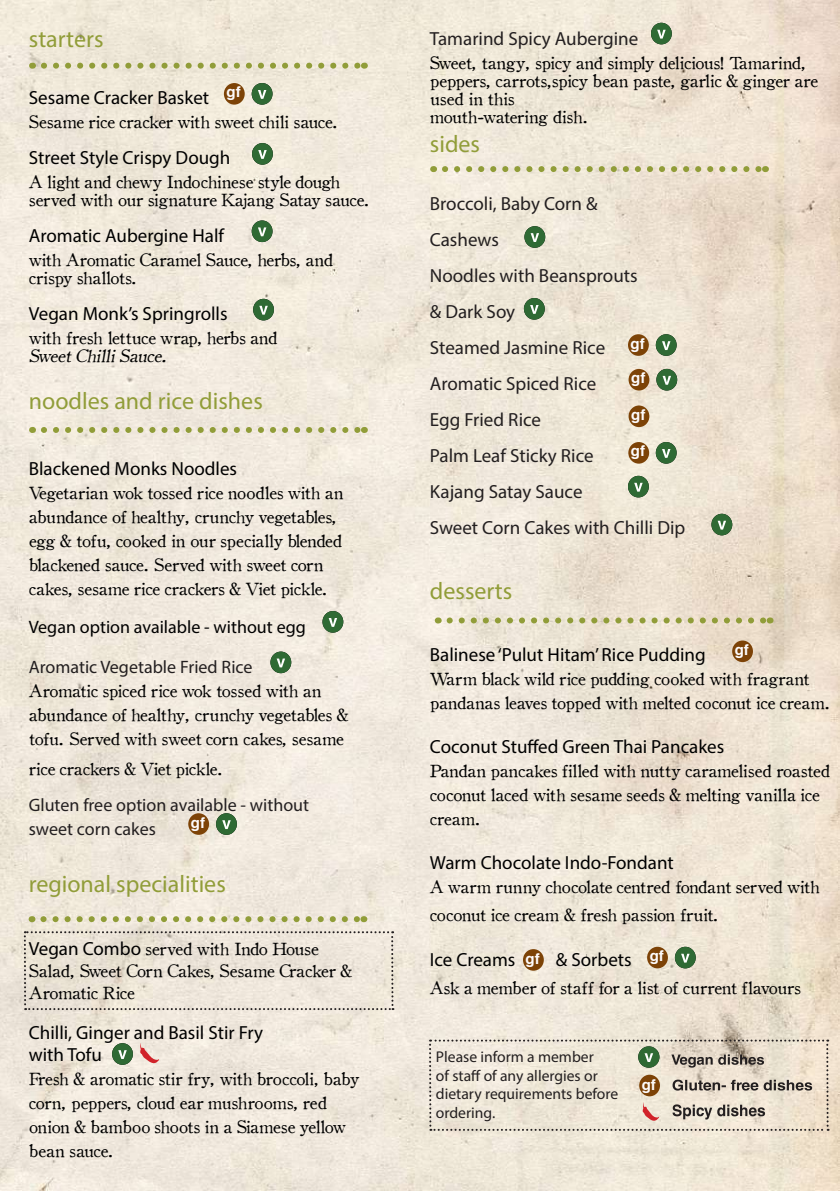
<style>
.page{position:relative;width:840px;height:1191px;background:#fff}
.page>*{position:absolute;margin:0;border:0;box-sizing:border-box;transform-origin:0 0}
.t1{font:24px "Myriad Pro";color:#919d39}
.t2{font:19px/22.8px "Myriad Pro";color:#000}
.t3{font:19px/36px "Myriad Pro";color:#231f20}
.t4{font:18px/24px "Myriad Pro";color:#231f20}
.t5{font:18px "Myriad Pro";color:#000}
.t6{font:17px/24px "Old Style 1 HPLHS";color:#000}
.t7{font:italic 17px "Old Style 1 HPLHS";color:#000}
.t8{font:15.6px/18.8px "Myriad Pro";color:#231f20}
.t9{font:700 15px "Helvetica";color:#fefcfd}
.s1{font-family:"Myriad Pro";font-size:19px}
</style>
<div class="page">
<img style="left:0;top:0;width:839px;height:1191px">
<svg style="left:44px;top:63px;width:314px;height:6px;background:#caca9a"></svg>
<svg style="left:44px;top:427px;width:314px;height:6px;background:#caca9c"></svg>
<svg style="left:444px;top:166px;width:314px;height:6px;background:#cac999"></svg>
<svg style="left:43px;top:916px;width:314px;height:6px;background:#cbcb9d"></svg>
<div style="left:224px;top:83px;width:20px;height:22px;background:#7d4307;border-radius:50%"></div>
<div style="left:251px;top:83px;width:21px;height:22px;background:#2f6a34;border-radius:50%"></div>
<svg style="left:258px;top:90px;width:9px;height:9px"></svg>
<div style="left:188px;top:813px;width:21px;height:22px;background:#7d4307;border-radius:50%"></div>
<div style="left:216px;top:813px;width:21px;height:22px;background:#2f6a34;border-radius:50%"></div>
<svg style="left:222px;top:820px;width:9px;height:10px"></svg>
<div style="left:252px;top:143px;width:21px;height:22px;background:#2f6a34;border-radius:50%"></div>
<svg style="left:258px;top:150px;width:9px;height:9px"></svg>
<div style="left:253px;top:299px;width:21px;height:21px;background:#2f6a34;border-radius:50%"></div>
<svg style="left:259px;top:305px;width:9px;height:10px"></svg>
<div style="left:251px;top:220px;width:21px;height:22px;background:#2f6a34;border-radius:50%"></div>
<svg style="left:258px;top:227px;width:9px;height:10px"></svg>
<div style="left:322px;top:611px;width:21px;height:21px;background:#2f6a34;border-radius:50%"></div>
<svg style="left:328px;top:618px;width:9px;height:9px"></svg>
<div style="left:270px;top:651px;width:21px;height:22px;background:#2f6a34;border-radius:50%"></div>
<svg style="left:276px;top:658px;width:9px;height:10px"></svg>
<div style="left:112px;top:1043px;width:21px;height:21px;background:#2f6a34;border-radius:50%"></div>
<svg style="left:118px;top:1050px;width:9px;height:9px"></svg>
<div style="left:650px;top:23px;width:21px;height:21px;background:#2f6a34;border-radius:50%"></div>
<svg style="left:657px;top:29px;width:9px;height:10px"></svg>
<div style="left:628px;top:369px;width:21px;height:21px;background:#7d4307;border-radius:50%"></div>
<div style="left:656px;top:369px;width:20px;height:21px;background:#2f6a34;border-radius:50%"></div>
<svg style="left:662px;top:375px;width:9px;height:10px"></svg>
<div style="left:628px;top:405px;width:21px;height:22px;background:#7d4307;border-radius:50%"></div>
<div style="left:628px;top:442px;width:20px;height:21px;background:#7d4307;border-radius:50%"></div>
<div style="left:627px;top:476px;width:21px;height:21px;background:#2f6a34;border-radius:50%"></div>
<svg style="left:634px;top:482px;width:9px;height:10px"></svg>
<div style="left:523px;top:298px;width:21px;height:22px;background:#2f6a34;border-radius:50%"></div>
<svg style="left:530px;top:305px;width:9px;height:9px"></svg>
<svg style="left:449px;top:617px;width:314px;height:6px;background:#cac898"></svg>
<div style="left:731px;top:640px;width:21px;height:22px;background:#7d4307;border-radius:50%"></div>
<div style="left:522px;top:949px;width:21px;height:21px;background:#7d4307;border-radius:50%"></div>
<div style="left:646px;top:946px;width:21px;height:22px;background:#7d4307;border-radius:50%"></div>
<div style="left:674px;top:946px;width:21px;height:22px;background:#2f6a34;border-radius:50%"></div>
<svg style="left:681px;top:953px;width:9px;height:10px"></svg>
<div style="left:524px;top:226px;width:21px;height:22px;background:#2f6a34;border-radius:50%"></div>
<svg style="left:530px;top:233px;width:9px;height:9px"></svg>
<div style="left:627px;top:334px;width:21px;height:22px;background:#7d4307;border-radius:50%"></div>
<div style="left:655px;top:334px;width:21px;height:22px;background:#2f6a34;border-radius:50%"></div>
<svg style="left:662px;top:341px;width:9px;height:10px"></svg>
<div style="left:711px;top:514px;width:20px;height:21px;background:#2f6a34;border-radius:50%"></div>
<svg style="left:717px;top:520px;width:9px;height:10px"></svg>
<svg style="left:140px;top:1043px;width:19px;height:20px"></svg>
<svg style="left:24px;top:931px;width:369px;height:79px;background:#e7dfd3"></svg>
<svg style="left:429px;top:1039px;width:399px;height:91px;background:#dfd6c7"></svg>
<div style="left:655px;top:442px;width:21px;height:21px;background:#2f6a34;border-radius:50%"></div>
<svg style="left:662px;top:449px;width:9px;height:9px"></svg>
<svg style="left:834px;top:1189px;width:6px;height:2px"></svg>
<h1 class="t1" style="left:29px;top:24px;width:76px">starters</h1>
<p class="t9" style="left:226px;top:80px;width:16px">gf</p>
<p class="t2" style="left:29px;top:86px;width:182px">Sesame Cracker Basket</p>
<p class="t6" style="left:29px;top:109px;width:311px">Sesame rice cracker with sweet chili sauce.</p>
<p class="t2" style="left:29px;top:146px;width:203px">Street Style Crispy Dough</p>
<p class="t6" style="left:29px;top:172px;width:342px;line-height:18px">A light and chewy Indochinese style dough served with our signature Kajang Satay sauce.</p>
<p class="t2" style="left:29px;top:224px;width:197px">Aromatic Aubergine Half</p>
<p class="t6" style="left:29px;top:250px;width:305px;line-height:18px">with Aromatic Caramel Sauce, herbs, and crispy shallots.</p>
<p class="t2" style="left:29px;top:302px;width:200px">Vegan Monk’s Springrolls</p>
<p class="t6" style="left:29px;top:325px;width:250px">with fresh lettuce wrap, herbs and</p>
<p class="t7" style="left:29px;top:343px;width:144px">SweetChilliSauce.</p>
<h1 class="t1" style="left:29px;top:386px;width:235px">noodles and rice dishes</h1>
<p class="t2" style="left:29px;top:456px;width:210px">Blackened Monks Noodles</p>
<p class="t6" style="left:29px;top:479px;width:316px">Vegetarian wok tossed rice noodles with an abundance of healthy, crunchy vegetables, egg &amp; tofu, cooked in our specially blended blackened sauce. Served with sweet corn cakes, sesame rice crackers &amp; Viet pickle.</p>
<p class="t5" style="left:29px;top:615px;width:278px">Vegan option available - without egg</p>
<p class="t4" style="left:29px;top:654px;width:225px">Aromatic Vegetable Fried Rice</p>
<p class="t6" style="left:29px;top:677px;width:320px">Aromatic spiced rice wok tossed with an abundance of healthy, crunchy vegetables &amp; tofu. Served with sweet corn cakes, sesame</p>
<p class="t6" style="left:29px;top:755px;width:196px">rice crackers &amp; Viet pickle.</p>
<p class="t4" style="left:29px;top:792px;width:282px">Gluten free option available - without sweet corn cakes</p>
<p class="t9" style="left:191px;top:810px;width:16px">gf</p>
<h1 class="t1" style="left:29px;top:869px;width:198px">regional specialities</h1>
<p class="t6" style="left:29px;top:936px;width:324px;line-height:22px"><span class="s1">Vegan Combo</span> served with Indo House<br>Salad, Sweet Corn Cakes, Sesame Cracker &amp;<br>Aromatic Rice</p>
<p class="t2" style="left:29px;top:1020px;width:236px">Chilli, Ginger and Basil Stir Fry with Tofu</p>
<p class="t6" style="left:29px;top:1066px;width:331px">Fresh &amp; aromatic stir fry, with broccoli, baby corn, peppers, cloud ear mushrooms, red onion &amp; bamboo shoots in a Siamese yellow bean sauce.</p>
<p class="t3" style="left:429px;top:20px;width:210px">Tamarind Spicy Aubergine</p>
<p class="t6" style="left:429px;top:53px;width:389px;line-height:18px">Sweet, tangy, spicy and simply delicious! Tamarind, peppers, carrots,spicy bean paste, garlic &amp; ginger are used in this<br>mouth-watering dish.</p>
<h1 class="t1" style="left:429px;top:129px;width:52px">sides</h1>
<p class="t3" style="left:429px;top:185px;width:257px">Broccoli, Baby Corn &amp;<br>Cashews<br>Noodles with Beansprouts<br>&amp; Dark Soy<br>Steamed Jasmine Rice<br>Aromatic Spiced Rice<br>Egg Fried Rice<br>Palm Leaf Sticky Rice<br>Kajang Satay Sauce<br>Sweet Corn Cakes with Chilli Dip</p>
<p class="t9" style="left:630px;top:331px;width:16px">gf</p>
<p class="t9" style="left:630px;top:366px;width:16px">gf</p>
<p class="t9" style="left:630px;top:402px;width:16px">gf</p>
<p class="t9" style="left:630px;top:439px;width:16px">gf</p>
<h1 class="t1" style="left:429px;top:576px;width:84px">desserts</h1>
<p class="t9" style="left:734px;top:637px;width:16px">gf</p>
<p class="t2" style="left:429px;top:642px;width:277px">Balinese ‘Pulut Hitam’ Rice Pudding</p>
<p class="t6" style="left:429px;top:665px;width:402px">Warm black wild rice pudding cooked with fragrant pandanas leaves topped with melted coconut ice cream.</p>
<p class="t2" style="left:429px;top:734px;width:296px">Coconut Stuffed Green Thai Pancakes</p>
<p class="t6" style="left:429px;top:757px;width:401px">Pandan pancakes filled with nutty caramelised roasted coconut laced with sesame seeds &amp; melting vanilla ice cream.</p>
<p class="t2" style="left:429px;top:850px;width:245px">Warm Chocolate Indo-Fondant</p>
<p class="t6" style="left:429px;top:871px;width:391px;line-height:28.8px">A warm runny chocolate centred fondant served with coconut ice cream &amp; fresh passion fruit.</p>
<p class="t2" style="left:429px;top:947px;width:87px">Ice Creams</p>
<p class="t2" style="left:555px;top:947px;width:77px">&amp; Sorbets</p>
<p class="t6" style="left:429px;top:975px;width:372px">Ask a member of staff for a list of current flavours</p>
<p class="t9" style="left:525px;top:946px;width:16px">gf</p>
<p class="t9" style="left:649px;top:943px;width:16px">gf</p>
<p class="t8" style="left:435px;top:1047px;width:184px">Please inform a member<br>of staff of any allergies or dietary requirements before ordering.</p>
<p class="t9" style="left:641px;top:1072px;width:16px">gf</p>
</div>
